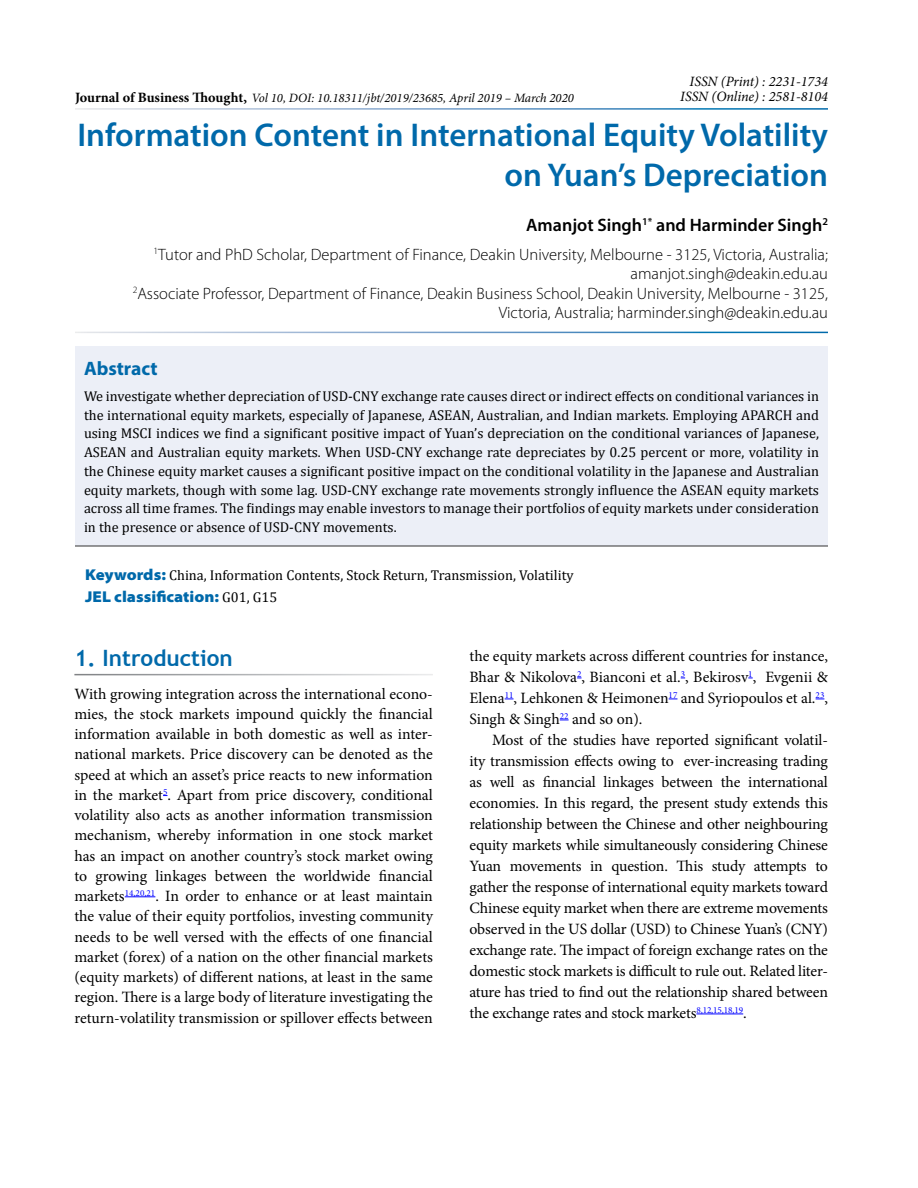
<style>
.page{position:relative;width:918px;height:1188px;background:#fff}
.page>*{position:absolute;margin:0;border:0;box-sizing:border-box;transform-origin:0 0}
.t1{font:600 33px/40.5px "Myriad Pro";color:#0069aa;text-align:right}
.t2{font:700 22.5px "Trebuchet MS";color:#0069aa}
.t3{font:700 19.5px "Myriad Pro";color:#0069aa}
.t4{font:600 18px "Myriad Pro";color:#000}
.t5{font:300 16.5px/19.5px "Myriad Pro";color:#000;text-align:right}
.t6{font:15.75px/20.2px "Minion Pro";letter-spacing:-.005em;color:#000;text-align:justify}
.t7{font:900 semi-expanded 15.75px "Myriad Pro";color:#0069aa}
.t8{font:14.25px/18.8px "Cambria";color:#000;text-align:justify}
.t9{font:italic 14.25px/15px "Minion Pro";color:#000;text-align:right}
.t10{font:italic 12.75px "Minion Pro";color:#000}
.s1{font-weight:700;font-style:normal;font-size:14.25px}
.s2{font-family:"Myriad Pro";font-weight:900;font-stretch:semi-expanded;font-size:15.75px;color:#0069aa}
.s3{font-family:"Cambria";font-weight:400;font-stretch:normal;font-size:14.25px;color:#000}
</style>
<div class="page">
<div style="left:75px;top:346px;width:753px;height:200px;background:#eceff7"></div>
<hr style="left:75px;top:546px;width:753px;height:1px;background:#333">
<hr style="left:125px;top:897px;width:30px;height:1px;background:#00f">
<hr style="left:696px;top:1014px;width:47px;height:1px;background:#00f">
<p class="t9" style="left:680px;top:74px;width:149px">ISSN (Print) : 2231-1734<br>ISSN (Online) : 2581-8104</p>
<h1 class="t1" style="left:77px;top:113px;width:752px">Information Content in International Equity Volatility on Yuan’s Depreciation</h1>
<p class="t4" style="left:526px;top:214px;width:303px">Amanjot Singh<sup>1*</sup> and Harminder Singh<sup>2</sup></p>
<p class="t5" style="left:133px;top:245px;width:697px"><sup>1</sup>Tutor and PhD Scholar, Department of Finance, Deakin University, Melbourne - 3125, Victoria, Australia; amanjot.singh@deakin.edu.au<br><sup>2</sup>Associate Professor, Department of Finance, Deakin Business School, Deakin University, Melbourne - 3125, Victoria, Australia; harminder.singh@deakin.edu.au</p>
<p class="t10" style="left:75px;top:90px;width:500px"><span class="s1">Journal of Business Thought,</span> Vol 10, DOI: 10.18311/jbt/2019/23685, April 2019 – March 2020</p>
<p class="t3" style="left:84px;top:355px;width:75px">Abstract</p>
<p class="t8" style="left:84px;top:387px;width:737px">We investigate whether depreciation of USD-CNY exchange rate causes direct or indirect effects on conditional variances in the international equity markets, especially of Japanese, ASEAN, Australian, and Indian markets. Employing APARCH and using MSCI indices we find a significant positive impact of Yuan’s depreciation on the conditional variances of Japanese, ASEAN and Australian equity markets. When USD-CNY exchange rate depreciates by 0.25 percent or more, volatility in the Chinese equity market causes a significant positive impact on the conditional volatility in the Japanese and Australian equity markets, though with some lag. USD-CNY exchange rate movements strongly influence the ASEAN equity markets across all time frames. The findings may enable investors to manage their portfolios of equity markets under consideration in the presence or absence of USD-CNY movements.</p>
<p class="t8" style="left:85px;top:566px;width:490px"><span class="s2">Keywords:</span> China, Information Contents, Stock Return, Transmission, Volatility</p>
<p class="t7" style="left:85px;top:588px;width:194px">JEL classification: <span class="s3">G01, G15</span></p>
<h2 class="t2" style="left:74px;top:644px;width:160px">1. Introduction</h2>
<p class="t6" style="left:74px;top:684px;width:360px">With growing integration across the international econo&shy;mies, the stock markets impound quickly the financial information available in both domestic as well as inter&shy;national markets. Price discovery can be denoted as the speed at which an asset’s price reacts to new information in the market<sup>5</sup>. Apart from price discovery, conditional volatility also acts as another information transmission mechanism, whereby information in one stock market has an impact on another country’s stock market owing to growing linkages between the worldwide financial markets<sup>14,20,21</sup>. In order to enhance or at least maintain the value of their equity portfolios, investing community needs to be well versed with the effects of one financial market (forex) of a nation on the other financial markets (equity markets) of different nations, at least in the same region. There is a large body of literature investigating the return-volatility transmission or spillover effects between</p>
<p class="t6" style="left:469px;top:646px;width:360px;line-height:21px">the equity markets across different countries for instance, Bhar &amp; Nikolova<sup>2</sup>, Bianconi et al.<sup>3</sup>, Bekirosv<sup>1</sup>, Evgenii &amp; Elena<sup>11</sup>, Lehkonen &amp; Heimonen<sup>17</sup> and Syriopoulos et al.<sup>23</sup>, Singh &amp; Singh<sup>22</sup> and so on).</p>
<p class="t6" style="left:469px;top:730px;width:360px;line-height:21px;text-indent:23px">Most of the studies have reported significant volatil&shy;ity transmission effects owing to ever-increasing trading as well as financial linkages between the international economies. In this regard, the present study extends this relationship between the Chinese and other neighbouring equity markets while simultaneously considering Chinese Yuan movements in question. This study attempts to gather the response of international equity markets toward Chinese equity market when there are extreme movements observed in the US dollar (USD) to Chinese Yuan’s (CNY) exchange rate. The impact of foreign exchange rates on the domestic stock markets is difficult to rule out. Related liter&shy;ature has tried to find out the relationship shared between the exchange rates and stock markets<sup>8,12,15,18,19</sup>.</p>
</div>
